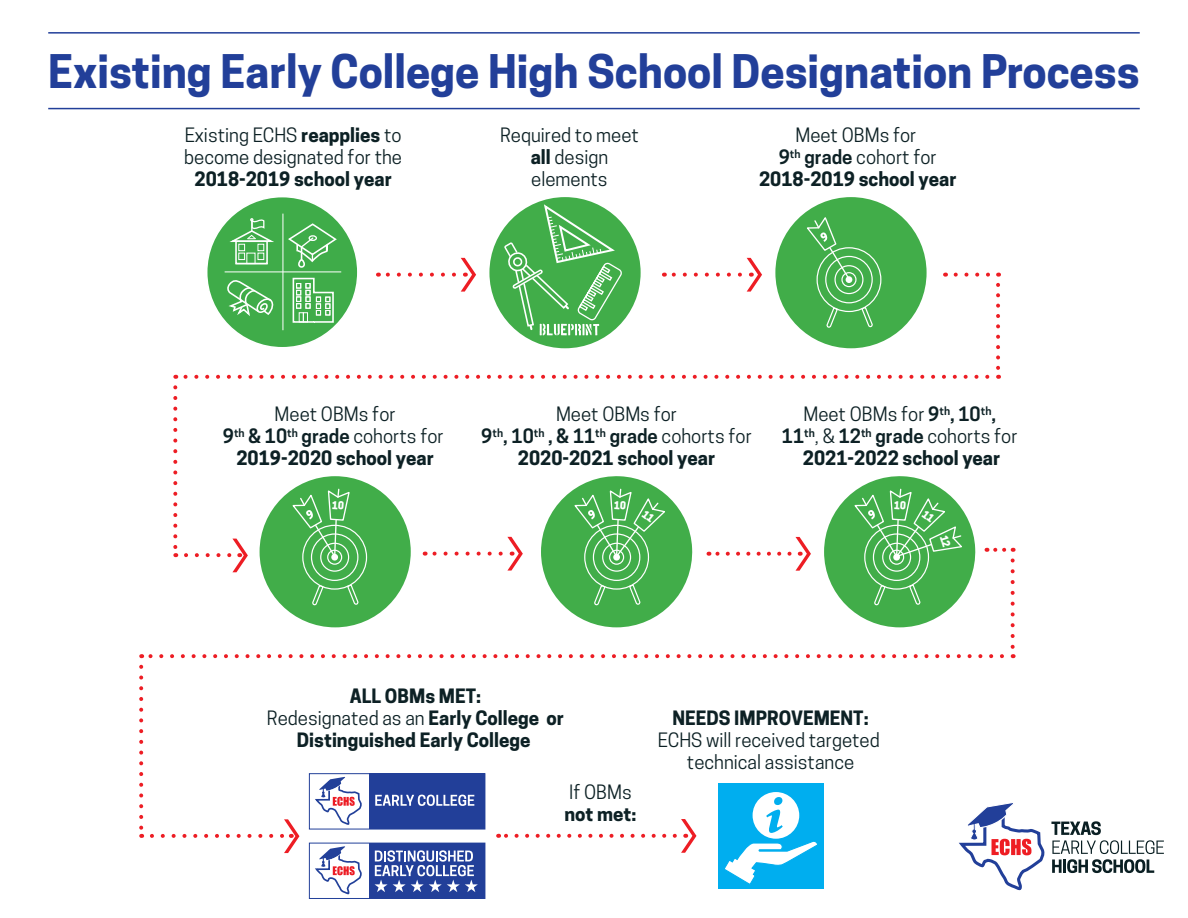
<style>
.page{position:relative;width:1188px;height:918px;background:#fff}
.page>*{position:absolute;margin:0;border:0;box-sizing:border-box;transform-origin:0 0}
.t1{font:700 43.5px "Cooper Hewitt";color:#223f99}
.t2{font:18.6px/22.4px "Cooper Hewitt";color:#0d2125;text-align:center}
.t3{font:700 18.6px/22.4px "Cooper Hewitt";color:#0d2125;text-align:center}
.s1{font-weight:700}
.s2{font-weight:600}
.s3{font-weight:400}
</style>
<div class="page">
<svg style="left:461px;top:258px;width:15px;height:34px"></svg>
<svg style="left:378px;top:273px;width:76px;height:4px"></svg>
<svg style="left:507px;top:537px;width:16px;height:34px"></svg>
<svg style="left:425px;top:552px;width:76px;height:4px"></svg>
<svg style="left:956px;top:273px;width:43px;height:4px"></svg>
<svg style="left:996px;top:285px;width:4px;height:94px"></svg>
<svg style="left:175px;top:375px;width:812px;height:4px"></svg>
<svg style="left:173px;top:387px;width:4px;height:170px"></svg>
<svg style="left:186px;top:539px;width:62px;height:33px"></svg>
<div style="left:489px;top:197px;width:152px;height:151px;background:#41ad49;border-radius:50%"></div>
<svg style="left:503px;top:204px;width:121px;height:131px"></svg>
<svg style="left:747px;top:258px;width:15px;height:34px"></svg>
<svg style="left:664px;top:273px;width:76px;height:4px"></svg>
<div style="left:775px;top:197px;width:152px;height:151px;background:#41ad49;border-radius:50%"></div>
<svg style="left:681px;top:819px;width:15px;height:34px"></svg>
<svg style="left:498px;top:834px;width:177px;height:4px"></svg>
<svg style="left:796px;top:537px;width:15px;height:34px"></svg>
<svg style="left:708px;top:552px;width:82px;height:4px"></svg>
<div style="left:260px;top:476px;width:151px;height:151px;background:#41ad49;border-radius:50%"></div>
<svg style="left:995px;top:548px;width:19px;height:4px"></svg>
<svg style="left:1011px;top:560px;width:4px;height:98px"></svg>
<svg style="left:141px;top:654px;width:861px;height:4px"></svg>
<svg style="left:139px;top:667px;width:4px;height:171px"></svg>
<svg style="left:152px;top:819px;width:147px;height:34px"></svg>
<div style="left:841px;top:272px;width:16px;height:15px;border:1px solid #fff;border-radius:50%"></div>
<div style="left:846px;top:276px;width:6px;height:7px;background:#fff;border-radius:50%"></div>
<div style="left:834px;top:265px;width:30px;height:29px;border:1px solid #fff;border-radius:50%"></div>
<div style="left:825px;top:256px;width:48px;height:47px;border:1px solid #fff;border-radius:50%"></div>
<div style="left:817px;top:247px;width:64px;height:65px;border:1px solid #fff;border-radius:50%"></div>
<svg style="left:826px;top:306px;width:13px;height:22px"></svg>
<svg style="left:860px;top:306px;width:13px;height:22px"></svg>
<svg style="left:807px;top:217px;width:44px;height:64px"></svg>
<div style="left:327px;top:550px;width:15px;height:15px;border:1px solid #fff;border-radius:50%"></div>
<svg style="left:331px;top:554px;width:7px;height:7px"></svg>
<div style="left:320px;top:543px;width:29px;height:29px;border:1px solid #fff;border-radius:50%"></div>
<div style="left:311px;top:533px;width:47px;height:48px;border:1px solid #fff;border-radius:50%"></div>
<svg style="left:312px;top:584px;width:13px;height:22px"></svg>
<svg style="left:346px;top:583px;width:13px;height:22px"></svg>
<div style="left:369px;top:774px;width:116px;height:55px;background:#223f99"></div>
<div style="left:309px;top:773px;width:176px;height:56px;border:1px solid #224099"></div>
<svg style="left:375px;top:795px;width:99px;height:11px"></svg>
<div style="left:369px;top:843px;width:116px;height:55px;background:#223f99"></div>
<div style="left:309px;top:843px;width:176px;height:56px;border:1px solid #224099"></div>
<svg style="left:375px;top:850px;width:103px;height:42px"></svg>
<svg style="left:315px;top:777px;width:47px;height:122px"></svg>
<div style="left:718px;top:783px;width:106px;height:106px;background:#00aeef"></div>
<svg style="left:725px;top:792px;width:92px;height:92px"></svg>
<div style="left:206px;top:196px;width:153px;height:153px;background:#3fac49;border:2px solid #fff;border-radius:50%"></div>
<svg style="left:227px;top:280px;width:47px;height:36px"></svg>
<div style="left:298px;top:259px;width:7px;height:9px;border:2px solid #fff;border-radius:3px"></div>
<svg style="left:288px;top:222px;width:50px;height:41px"></svg>
<div style="left:235px;top:240px;width:33px;height:24px;border:2px solid #fff"></div>
<div style="left:247px;top:253px;width:8px;height:11px;border:1px solid #fff"></div>
<svg style="left:230px;top:218px;width:44px;height:25px"></svg>
<div style="left:258px;top:253px;width:6px;height:7px;border:1px solid #fff"></div>
<div style="left:258px;top:244px;width:6px;height:7px;border:1px solid #fff"></div>
<div style="left:238px;top:253px;width:7px;height:7px;border:1px solid #fff"></div>
<div style="left:238px;top:244px;width:7px;height:7px;border:1px solid #fff"></div>
<svg style="left:292px;top:277px;width:42px;height:46px"></svg>
<hr style="left:225px;top:272px;width:116px;height:1px;background:#fff">
<hr style="left:283px;top:214px;width:1px;height:116px;background:#fff">
<svg style="left:1051px;top:821px;width:113px;height:52px"></svg>
<svg style="left:959px;top:802px;width:85px;height:89px"></svg>
<hr style="left:48px;top:32px;width:1092px;height:2px;background:#223f99">
<hr style="left:48px;top:108px;width:1092px;height:1px;background:#223f99">
<svg style="left:824px;top:476px;width:151px;height:151px"></svg>
<svg style="left:541px;top:476px;width:151px;height:151px"></svg>
<svg style="left:291px;top:488px;width:60px;height:70px"></svg>
<p class="t1" style="left:48px;top:45px;width:1093px">Existing Early College High School Designation Process</p>
<p class="t2" style="left:184px;top:124px;width:219px">Existing ECHS <span class="s1">reapplies</span> to become designated for the<br><span class="s1">2018-2019 school year</span></p>
<p class="t2" style="left:500px;top:124px;width:140px">Required to meet <span class="s1">all</span> design elements</p>
<p class="t2" style="left:759px;top:124px;width:199px">Meet OBMs for<br><span class="s2">9</span><sup>th</sup> <span class="s2">grade</span> cohort for<br><span class="s1">2018-2019 school year</span></p>
<p class="t2" style="left:223px;top:403px;width:222px">Meet OBMs for<br><span class="s2">9</span><sup>th</sup> <span class="s2">&amp; 10</span><sup>th</sup> <span class="s2">grade</span> cohorts for<br><span class="s1">2019-2020 school year</span></p>
<p class="t2" style="left:481px;top:403px;width:272px">Meet OBMs for<br><span class="s2">9</span><sup>th</sup><span class="s2">, 10</span><sup>th</sup> <span class="s2">, &amp; 11</span><sup>th</sup> <span class="s2">grade</span> cohorts for<br><span class="s1">2020-2021 school year</span></p>
<p class="t2" style="left:782px;top:403px;width:237px">Meet OBMs for <span class="s2">9</span><sup>th</sup><span class="s2">, 10</span><sup>th</sup><span class="s2">,<br>11</span><sup>th</sup>, &amp; <span class="s2">12</span><sup>th</sup> <span class="s2">grade</span> cohorts for<br><span class="s1">2021-2022 school year</span></p>
<p class="t3" style="left:267px;top:685px;width:299px">ALL OBMs MET:<br><span class="s3">Redesignated as an</span> Early College or<br>Distinguished Early College</p>
<p class="t3" style="left:564px;top:781px;width:74px;text-align:left"><span class="s3">If OBMs </span>not met:</p>
<p class="t2" style="left:658px;top:707px;width:224px"><span class="s1">NEEDS IMPROVEMENT:<br></span>ECHS will received targeted technical assistance</p>
</div>
